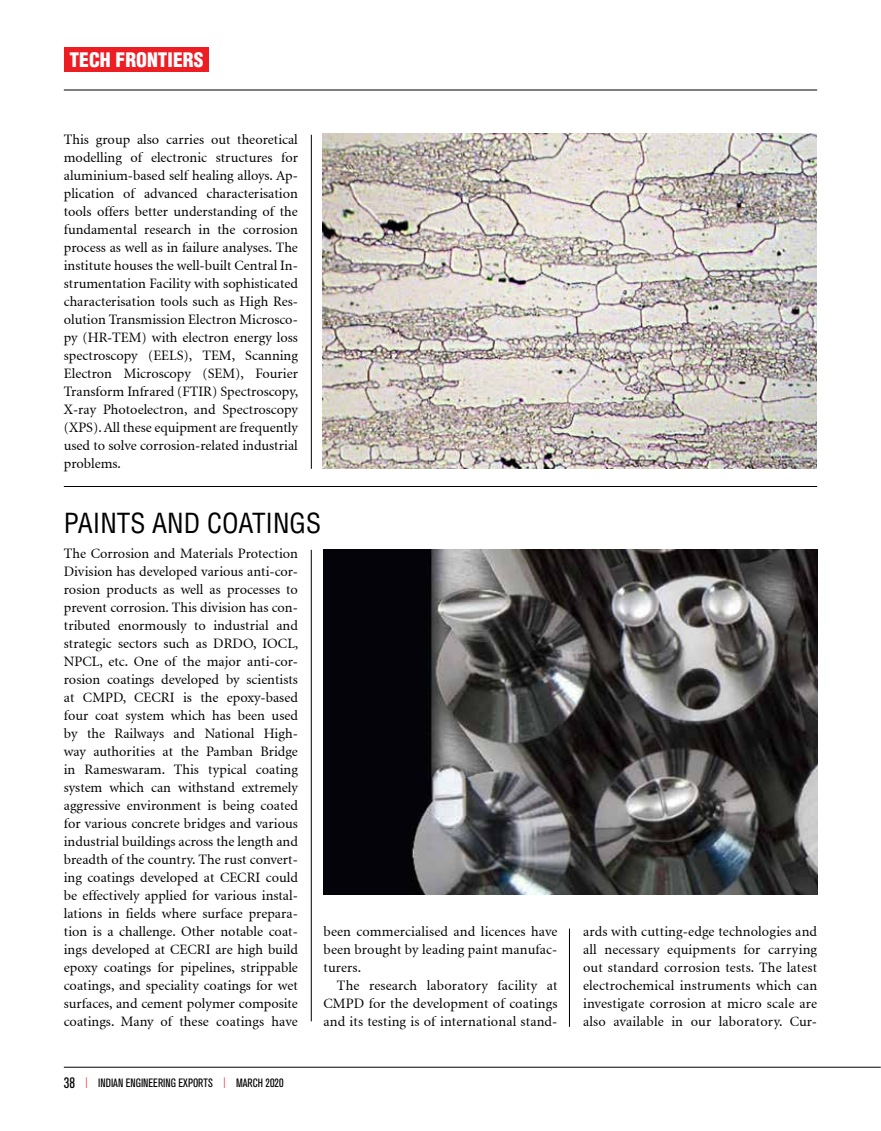
<style>
.page{position:relative;width:881px;height:1131px;background:#fff}
.page>*{position:absolute;margin:0;border:0;box-sizing:border-box;transform-origin:0 0}
.t1{font:condensed 27px "Helvetica LT Std";color:#000}
.t2{font:900 condensed 19.5px "Helvetica LT Std";color:#fff}
.t3{font:14.25px/18px "Adobe Corporate ID Minion";letter-spacing:.01em;color:#000;text-align:justify}
.t4{font:condensed 12px "Akzidenz Grotesk BQ";color:#000}
.s1{font-size:15px}
.s2{font-weight:300;font-size:15px;color:#ed1d24}
</style>
<div class="page">
<hr style="left:64px;top:1067px;width:816px;height:1px;background:#000">
<hr style="left:569px;top:929px;width:1px;height:98px;background:#000">
<hr style="left:311px;top:135px;width:1px;height:334px;background:#000">
<hr style="left:64px;top:486px;width:752px;height:1px;background:#000">
<img style="left:322px;top:134px;width:493px;height:335px">
<img style="left:323px;top:550px;width:493px;height:344px">
<hr style="left:311px;top:550px;width:1px;height:471px;background:#000">
<div style="left:64px;top:48px;width:144px;height:24px;background:#ed1d24"></div>
<hr style="left:64px;top:90px;width:752px;height:1px;background:#000">
<h2 class="t2" style="left:69px;top:47px;width:135px">TECH FRONTIERS</h2>
<p class="t3" style="left:64px;top:131px;width:236px">This group also carries out theoretical modelling of electronic structures for aluminium-based self healing alloys. Ap&shy;plication of advanced characterisation tools offers better understanding of the fundamental research in the corrosion process as well as in failure analyses. The institute houses the well-built Central In&shy;strumentation Facility with sophisticated characterisation tools such as High Res&shy;olution Transmission Electron Microsco&shy;py (HR-TEM) with electron energy loss spectroscopy (EELS), TEM, Scanning Electron Microscopy (SEM), Fourier Transform Infrared (FTIR) Spectroscopy, X-ray Photoelectron, and Spectroscopy (XPS). All these equipment are frequently used to solve corrosion-related industrial problems.</p>
<h1 class="t1" style="left:64px;top:506px;width:259px">PAINTS AND COATINGS</h1>
<p class="t3" style="left:64px;top:545px;width:236px">The Corrosion and Materials Protection Division has developed various anti-cor&shy;rosion products as well as processes to prevent corrosion. This division has con&shy;tributed enormously to industrial and strategic sectors such as DRDO, IOCL, NPCL, etc. One of the major anti-cor&shy;rosion coatings developed by scientists at CMPD, CECRI is the epoxy-based four coat system which has been used by the Railways and National High&shy;way authorities at the Pamban Bridge in Rameswaram. This typical coating system which can withstand extremely aggressive environment is being coated for various concrete bridges and various industrial buildings across the length and breadth of the country. The rust convert&shy;ing coatings developed at CECRI could be effectively applied for various instal&shy;lations in fields where surface prepara&shy;tion is a challenge. Other notable coat&shy;ings developed at CECRI are high build epoxy coatings for pipelines, strippable coatings, and speciality coatings for wet surfaces, and cement polymer composite coatings. Many of these coatings have</p>
<p class="t4" style="left:64px;top:1076px;width:221px"><span class="s1">38</span> <span class="s2">l</span> INDIAN ENGINEERING EXPORTS <span class="s2">l</span> MARCH 2020</p>
<p class="t3" style="left:323px;top:923px;width:235px">been commercialised and licences have been brought by leading paint manufac&shy;turers.</p>
<p class="t3" style="left:323px;top:977px;width:235px;text-indent:13px">The research laboratory facility at CMPD for the development of coatings and its testing is of international stand-</p>
<p class="t3" style="left:583px;top:923px;width:235px">ards with cutting-edge technologies and all necessary equipments for carrying out standard corrosion tests. The latest electrochemical instruments which can investigate corrosion at micro scale are also available in our laboratory. Cur-</p>
</div>
